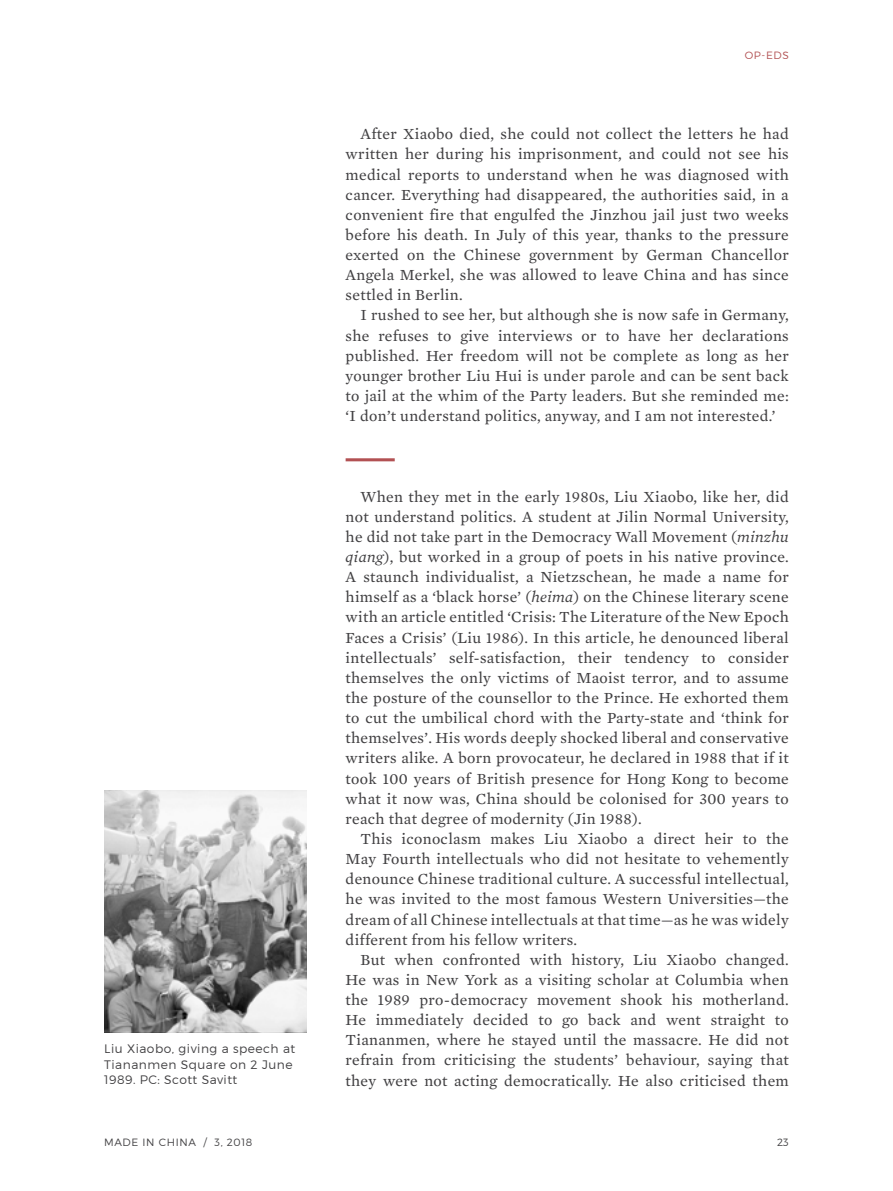
<style>
.page{position:relative;width:893px;height:1191px;background:#fff}
.page>*{position:absolute;margin:0;border:0;box-sizing:border-box;transform-origin:0 0}
.t1{font:15.75px/20.1px "Mercury Text G2 Roman";letter-spacing:.02em;color:#414042;text-align:justify}
.t2{font:300 12.25px/15.8px "Montserrat";letter-spacing:.04em;color:#414042}
.t3{font:300 10.5px "Montserrat";letter-spacing:.06em;color:#414042}
.t4{font:300 10.5px "Montserrat";color:#b25153}
.s1{font-family:"Mercury Text G2";font-style:italic}
</style>
<div class="page">
<img style="left:104px;top:791px;width:202px;height:241px">
<hr style="left:346px;top:458px;width:49px;height:3px;background:#b25153">
<p class="t4" style="left:745px;top:49px;width:46px">OP-EDS</p>
<p class="t2" style="left:104px;top:1040px;width:193px">Liu Xiaobo, giving a speech at<br>Tiananmen Square on 2 June<br>1989. PC: Scott Savitt</p>
<p class="t1" style="left:346px;top:124px;width:445px;text-indent:15px">After Xiaobo died, she could not collect the letters he had written her during his imprisonment, and could not see his medical reports to understand when he was diagnosed with cancer. Everything had disappeared, the authorities said, in a convenient fire that engulfed the Jinzhou jail just two weeks before his death. In July of this year, thanks to the pressure exerted on the Chinese government by German Chancellor Angela Merkel, she was allowed to leave China and has since settled in Berlin.</p>
<p class="t1" style="left:346px;top:305px;width:445px;text-indent:15px">I rushed to see her, but although she is now safe in Germany, she refuses to give interviews or to have her declarations published. Her freedom will not be complete as long as her younger brother Liu Hui is under parole and can be sent back to jail at the whim of the Party leaders. But she reminded me: ‘I don’t understand politics, anyway, and I am not interested.’</p>
<p class="t1" style="left:346px;top:486px;width:445px;text-indent:15px">When they met in the early 1980s, Liu Xiaobo, like her, did not understand politics. A student at Jilin Normal University, he did not take part in the Democracy Wall Movement (<span class="s1">minzhu qiang</span>), but worked in a group of poets in his native province.<br>A staunch individualist, a Nietzschean, he made a name for himself as a ‘black horse’ (<span class="s1">heima</span>) on the Chinese literary scene with an article entitled ‘Crisis: The Literature of the New Epoch Faces a Crisis’ (Liu 1986). In this article, he denounced liberal intellectuals’ self-satisfaction, their tendency to consider themselves the only victims of Maoist terror, and to assume the posture of the counsellor to the Prince. He exhorted them to cut the umbilical chord with the Party-state and ‘think for themselves’. His words deeply shocked liberal and conservative writers alike. A born provocateur, he declared in 1988 that if it took 100 years of British presence for Hong Kong to become what it now was, China should be colonised for 300 years to reach that degree of modernity (Jin 1988).</p>
<p class="t1" style="left:346px;top:828px;width:445px;text-indent:15px">This iconoclasm makes Liu Xiaobo a direct heir to the May Fourth intellectuals who did not hesitate to vehemently denounce Chinese traditional culture. A successful intellectual, he was invited to the most famous Western Universities—the dream of all Chinese intellectuals at that time—as he was widely different from his fellow writers.</p>
<p class="t1" style="left:346px;top:949px;width:445px;text-indent:15px">But when confronted with history, Liu Xiaobo changed.<br>He was in New York as a visiting scholar at Columbia when the 1989 pro-democracy movement shook his motherland.<br>He immediately decided to go back and went straight to Tiananmen, where he stayed until the massacre. He did not refrain from criticising the students’ behaviour, saying that they were not acting democratically. He also criticised them</p>
<p class="t3" style="left:104px;top:1135px;width:150px">MADE IN CHINA / 3, 2018</p>
<p class="t3" style="left:777px;top:1135px;width:13px">23</p>
</div>
